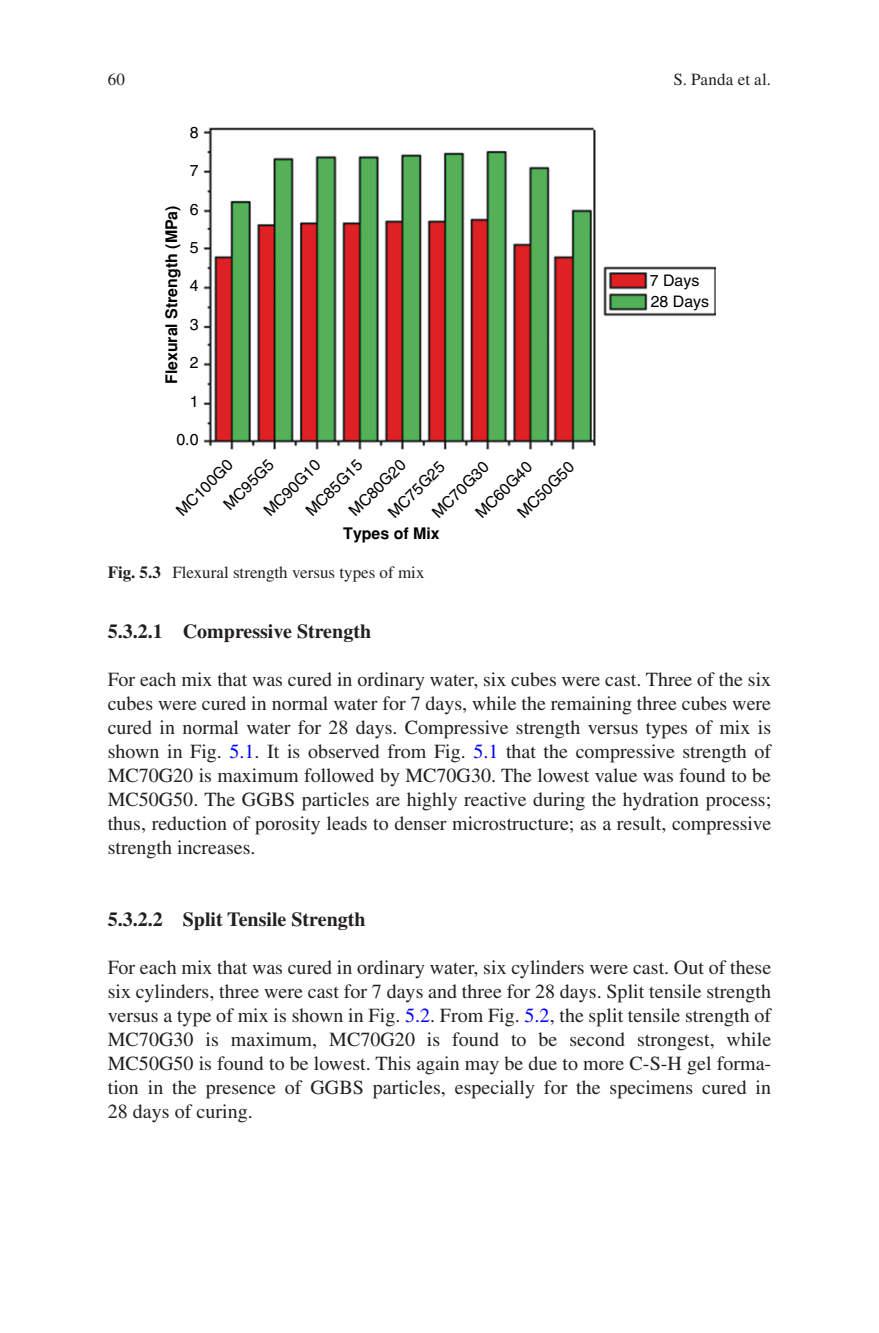
<style>
.page{position:relative;width:879px;height:1333px;background:#fff}
.page>*{position:absolute;margin:0;border:0;box-sizing:border-box;transform-origin:0 0}
.Text_flush{font:20px/24px "Times LT Std";color:#231f20;text-align:justify}
._3_hd{font:700 20px "Times LT Std";color:#231f20}
.t1{font:17px "Times LT Std";color:#231f20}
.t2{font:16px/20.6px "Helvetica 2";color:#000}
.t3{font:16px "Helvetica Bold 3";color:#000}
.s1{font-weight:700}
.s2{color:#00f}
</style>
<div class="page">
<img style="left:203px;top:127px;width:512px;height:323px">
<p class="t1" style="left:108px;top:70px;width:19px">60</p>
<p class="t2" style="left:190px;top:122px;width:10px">8</p>
<p class="t2" style="left:190px;top:160px;width:10px">7</p>
<p class="t2" style="left:190px;top:199px;width:10px">6</p>
<p class="t3" style="left:162px;top:384px;width:180px;rotate:-90deg">Flexural Strength (MPa)</p>
<p class="t2" style="left:190px;top:237px;width:10px">5</p>
<p class="t2" style="left:190px;top:275px;width:10px">4</p>
<p class="t2" style="left:190px;top:314px;width:10px">3</p>
<p class="t2" style="left:190px;top:352px;width:10px">2</p>
<p class="t2" style="left:190px;top:390px;width:10px">1</p>
<p class="t2" style="left:176px;top:429px;width:24px">0.0</p>
<p class="t2" style="left:195px;top:476px;width:65px;line-height:29px;text-indent:-38px;rotate:-45deg">MC100G0<br>MC95G5</p>
<p class="t2" style="left:259px;top:506px;width:74px;rotate:-45deg">MC90G10</p>
<p class="t2" style="left:344px;top:506px;width:74px;rotate:-45deg">MC80G20</p>
<p class="t2" style="left:301px;top:506px;width:74px;rotate:-45deg">MC85G15</p>
<p class="t2" style="left:427px;top:508px;width:74px;rotate:-45deg">MC70G30</p>
<p class="t2" style="left:471px;top:508px;width:74px;rotate:-45deg">MC60G40</p>
<p class="t2" style="left:513px;top:508px;width:74px;rotate:-45deg">MC50G50</p>
<p class="t2" style="left:383px;top:508px;width:74px;rotate:-45deg">MC75G25</p>
<p class="t3" style="left:343px;top:524px;width:98px">Types of Mix</p>
<p class="t1" style="left:108px;top:563px;width:318px"><span class="s1">Fig. 5.3</span> Flexural strength versus types of mix</p>
<p class="t1" style="left:673px;top:70px;width:99px">S. Panda et al.</p>
<p class="t2" style="left:650px;top:270px;width:61px">7 Days<br>28 Days</p>
<h4 class="_3_hd" style="left:108px;top:619px;width:265px">5.3.2.1 Compressive Strength</h4>
<p class="Text_flush" style="left:108px;top:667px;width:665px">For each mix that was cured in ordinary water, six cubes were cast. Three of the six cubes were cured in normal water for 7 days, while the remaining three cubes were cured in normal water for 28 days. Compressive strength versus types of mix is shown in Fig. <span class="s2">5.1</span>. It is observed from Fig. <span class="s2">5.1</span> that the compressive strength of MC70G20 is maximum followed by MC70G30. The lowest value was found to be MC50G50. The GGBS particles are highly reactive during the hydration process; thus, reduction of porosity leads to denser microstructure; as a result, compressive strength increases.</p>
<h4 class="_3_hd" style="left:108px;top:907px;width:259px">5.3.2.2 Split Tensile Strength</h4>
<p class="Text_flush" style="left:108px;top:955px;width:665px">For each mix that was cured in ordinary water, six cylinders were cast. Out of these six cylinders, three were cast for 7 days and three for 28 days. Split tensile strength versus a type of mix is shown in Fig. <span class="s2">5.2</span>. From Fig. <span class="s2">5.2</span>, the split tensile strength of MC70G30 is maximum, MC70G20 is found to be second strongest, while MC50G50 is found to be lowest. This again may be due to more C-S-H gel forma&shy;tion in the presence of GGBS particles, especially for the specimens cured in 28 days of curing.</p>
</div>
